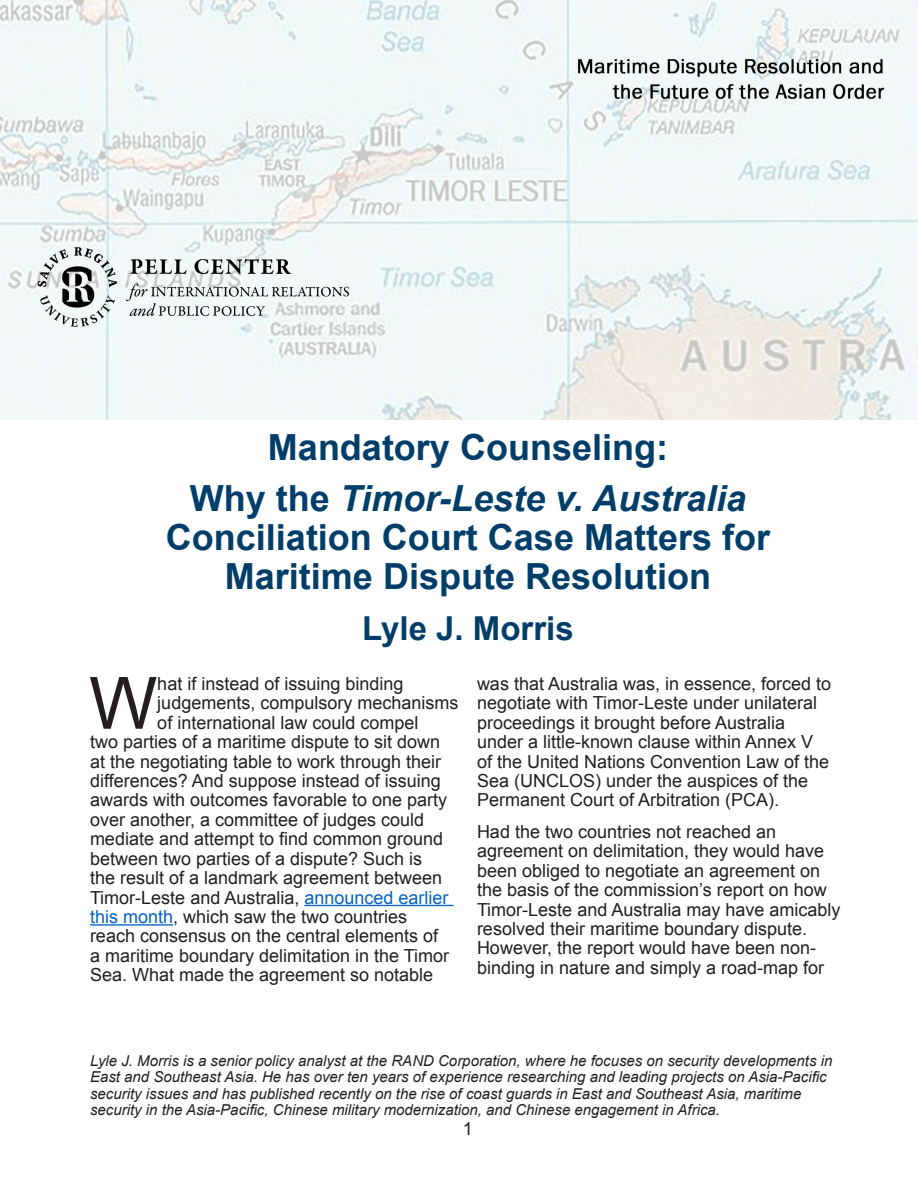
<style>
.page{position:relative;width:918px;height:1188px;background:#fff}
.page>*{position:absolute;margin:0;border:0;box-sizing:border-box;transform-origin:0 0}
.Body_Text{font:72.3px "Arial";color:#231f20}
.t1{font:700 36px/38.8px "Arial";color:#003e69;text-align:center}
.t2{font:700 33px "Arial";color:#003e69}
.Body_Text-2{font:18px/19.4px "Arial";color:#231f20}
.Body_Text-3{font:italic 15px/16.2px "Arial";color:#231f20}
.s1{font-style:italic}
.s2{color:#0563c1}
</style>
<div class="page">
<img style="left:0;top:0;width:918px;height:419px">
<hr style="left:304px;top:905px;width:150px;height:1px;background:#0563c1">
<hr style="left:90px;top:924px;width:83px;height:2px;background:#0563c1">
<p class="t1" style="left:268px;top:429px;width:402px">Mandatory Counseling:</p>
<p class="t1" style="left:166px;top:480px;width:606px">Why the <span class="s1">Timor-Leste v. Australia<br></span>Conciliation Court Case Matters for<br>Maritime Dispute Resolution</p>
<p class="t2" style="left:362px;top:606px;width:213px">Lyle J. Morris</p>
<p class="Body_Text" style="left:89px;top:656px;width:70px">W</p>
<p class="Body_Text-2" style="left:157px;top:674px;width:248px">hat if instead of issuing binding</p>
<p class="Body_Text-2" style="left:157px;top:694px;width:303px">judgements, compulsory mechanisms</p>
<p class="Body_Text-2" style="left:157px;top:713px;width:263px">of international law could compel</p>
<p class="Body_Text-2" style="left:90px;top:732px;width:352px">two parties of a maritime dispute to sit down</p>
<p class="Body_Text-2" style="left:90px;top:752px;width:353px">at the negotiating table to work through their</p>
<p class="Body_Text-2" style="left:90px;top:771px;width:352px">differences? And suppose instead of issuing</p>
<p class="Body_Text-2" style="left:90px;top:791px;width:359px">awards with outcomes favorable to one party</p>
<p class="Body_Text-2" style="left:90px;top:810px;width:336px">over another, a committee of judges could</p>
<p class="Body_Text-2" style="left:90px;top:830px;width:355px">mediate and attempt to find common ground</p>
<p class="Body_Text-2" style="left:90px;top:849px;width:334px">between two parties of a dispute? Such is</p>
<p class="Body_Text-2" style="left:90px;top:868px;width:354px">the result of a landmark agreement between</p>
<p class="Body_Text-2" style="left:90px;top:888px;width:360px">Timor-Leste and Australia, <span class="s2">announced earlier</span></p>
<p class="Body_Text-2" style="left:90px;top:907px;width:319px"><span class="s2">this month</span>, which saw the two countries</p>
<p class="Body_Text-2" style="left:90px;top:927px;width:350px">reach consensus on the central elements of</p>
<p class="Body_Text-2" style="left:90px;top:946px;width:361px">a maritime boundary delimitation in the Timor</p>
<p class="Body_Text-2" style="left:90px;top:965px;width:345px">Sea. What made the agreement so notable</p>
<p class="Body_Text-2" style="left:477px;top:674px;width:356px">was that Australia was, in essence, forced to negotiate with Timor-Leste under unilateral proceedings it brought before Australia under a little-known clause within Annex V of the United Nations Convention Law of the Sea (UNCLOS) under the auspices of the Permanent Court of Arbitration (PCA).</p>
<p class="Body_Text-2" style="left:477px;top:822px;width:365px">Had the two countries not reached an agreement on delimitation, they would have been obliged to negotiate an agreement on the basis of the commission’s report on how Timor-Leste and Australia may have amicably resolved their maritime boundary dispute.<br>However, the report would have been non&shy;binding in nature and simply a road-map for</p>
<p class="Body_Text-3" style="left:90px;top:1053px;width:744px">Lyle J. Morris is a senior policy analyst at the RAND Corporation, where he focuses on security developments in East and Southeast Asia. He has over ten years of experience researching and leading projects on Asia-Pacific security issues and has published recently on the rise of coast guards in East and Southeast Asia, maritime security in the Asia-Pacific, Chinese military modernization, and Chinese engagement in Africa.</p>
<p class="Body_Text-2" style="left:463px;top:1119px;width:12px">1</p>
</div>
